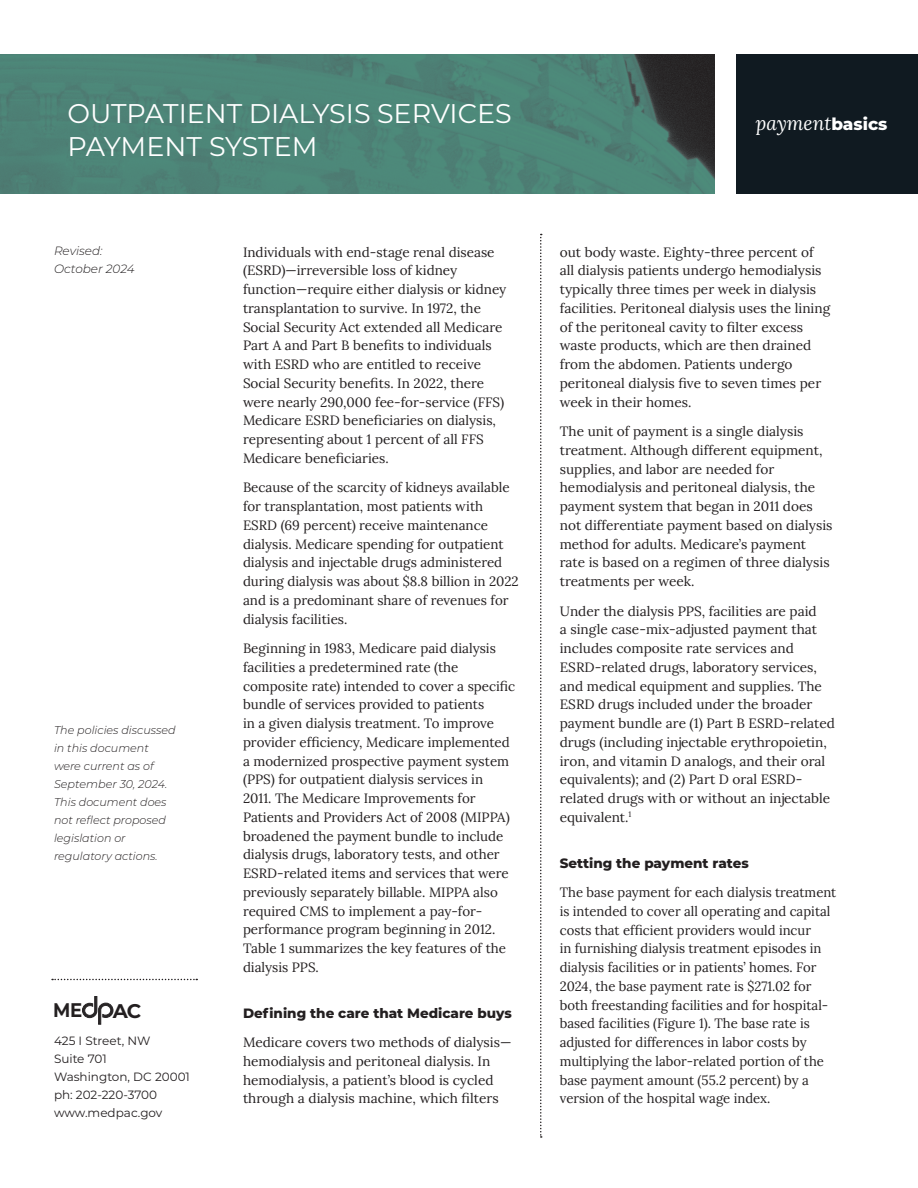
<style>
.page{position:relative;width:918px;height:1188px;background:#fff}
.page>*{position:absolute;margin:0;border:0;box-sizing:border-box;transform-origin:0 0}
.t1{font:27px/33px "Montserrat";color:#fff}
.t2{font:700 19.8px "Montserrat";color:#231f20}
.t3{font:700 19.65px "Montserrat";color:#231f20;scale:.92 1}
.t4{font:italic 19.5px "Lora";color:#fff}
.t5{font:13.5px/18.8px "Lora";color:#231f20}
.t6{font:800 13.5px "Montserrat";color:#231f20}
.t7{font:12px/18px "Montserrat";color:#231f20}
.t8{font:italic 300 12px "Montserrat";color:#201d1e}
.t9{font:italic 300 12px "Montserrat";color:#231f20}
.t10{font:italic 300 11.25px/18px "Montserrat";color:#231f20}
.t11{font:italic 4.95px "Lora";color:#231f20}
.s1{color:#201d1e}
.s2{font-family:"Montserrat";font-weight:800;font-style:normal;font-size:16.8px}
</style>
<div class="page">
<img style="left:0;top:54px;width:715px;height:140px">
<svg style="left:540px;top:234px;width:2px;height:904px"></svg>
<svg style="left:52px;top:979px;width:145px;height:1px"></svg>
<div style="left:736px;top:54px;width:182px;height:140px;background:#101a21"></div>
<svg style="left:82px;top:996px;width:32px;height:29px"></svg>
<h1 class="t1" style="left:68px;top:96px;width:446px">OUTPATIENT DIALYSIS SERVICES<br>PAYMENT SYSTEM</h1>
<p class="t9" style="left:54px;top:242px;width:50px">Revised:</p>
<p class="t8" style="left:54px;top:260px;width:82px">October 2024</p>
<p class="t10" style="left:54px;top:721px;width:123px">The policies discussed in this document were current as of<br><span class="s1">September</span> 30, 2024.<br>This document does not reflect proposed legislation or regulatory actions.</p>
<h3 class="t3" style="left:53px;top:996px;width:33px">ME</h3>
<h2 class="t2" style="left:113px;top:996px;width:30px">AC</h2>
<p class="t7" style="left:54px;top:1031px;width:137px">425 I Street, NW<br>Suite 701<br>Washington, DC 20001 ph: 202-220-3700 www.medpac.gov</p>
<h3 class="t3" style="left:53px;top:1046px;width:33px">ME</h3>
<p class="t11" style="left:51px;top:1077px;width:94px">Medicare Payment Advisory Commission</p>
<p class="t5" style="left:243px;top:242px;width:265px">Individuals with end-stage renal disease (ESRD)—irreversible loss of kidney function—require either dialysis or kidney transplantation to survive. In 1972, the Social Security Act extended all Medicare Part A and Part B benefits to individuals with ESRD who are entitled to receive Social Security benefits. In 2022, there were nearly 290,000 fee-for-service (FFS)<br>Medicare ESRD beneficiaries on dialysis, representing about 1 percent of all FFS Medicare beneficiaries.</p>
<p class="t5" style="left:243px;top:477px;width:277px">Because of the scarcity of kidneys available for transplantation, most patients with ESRD (69 percent) receive maintenance dialysis. Medicare spending for outpatient dialysis and injectable drugs administered during dialysis was about $8.8 billion in 2022 and is a predominant share of revenues for dialysis facilities.</p>
<p class="t5" style="left:243px;top:638px;width:274px">Beginning in 1983, Medicare paid dialysis facilities a predetermined rate (the composite rate) intended to cover a specific bundle of services provided to patients<br>in a given dialysis treatment. To improve provider efficiency, Medicare implemented a modernized prospective payment system (PPS) for outpatient dialysis services in<br>2011. The Medicare Improvements for Patients and Providers Act of 2008 (MIPPA) broadened the payment bundle to include dialysis drugs, laboratory tests, and other ESRD-related items and services that were previously separately billable. MIPPA also required CMS to implement a pay-for&shy;performance program beginning in 2012.<br>Table 1 summarizes the key features of the dialysis PPS.</p>
<p class="t6" style="left:243px;top:1003px;width:270px">Defining the care that Medicare buys</p>
<p class="t5" style="left:243px;top:1032px;width:270px">Medicare covers two methods of dialysis— hemodialysis and peritoneal dialysis. In hemodialysis, a patient’s blood is cycled through a dialysis machine, which filters</p>
<h3 class="t4" style="left:756px;top:109px;width:133px">payment<span class="s2">basics</span></h3>
<p class="t5" style="left:560px;top:242px;width:272px">out body waste. Eighty-three percent of all dialysis patients undergo hemodialysis typically three times per week in dialysis facilities. Peritoneal dialysis uses the lining of the peritoneal cavity to filter excess waste products, which are then drained from the abdomen. Patients undergo peritoneal dialysis five to seven times per week in their homes.</p>
<p class="t5" style="left:560px;top:421px;width:274px">The unit of payment is a single dialysis treatment. Although different equipment, supplies, and labor are needed for hemodialysis and peritoneal dialysis, the payment system that began in 2011 does not differentiate payment based on dialysis method for adults. Medicare’s payment rate is based on a regimen of three dialysis treatments per week.</p>
<p class="t5" style="left:560px;top:601px;width:277px">Under the dialysis PPS, facilities are paid<br>a single case-mix-adjusted payment that includes composite rate services and ESRD-related drugs, laboratory services, and medical equipment and supplies. The ESRD drugs included under the broader payment bundle are (1) Part B ESRD-related drugs (including injectable erythropoietin, iron, and vitamin D analogs, and their oral equivalents); and (2) Part D oral ESRD&shy;related drugs with or without an injectable equivalent.<sup>1</sup></p>
<p class="t6" style="left:560px;top:853px;width:191px">Setting the payment rates</p>
<p class="t5" style="left:560px;top:882px;width:278px">The base payment for each dialysis treatment is intended to cover all operating and capital costs that efficient providers would incur<br>in furnishing dialysis treatment episodes in dialysis facilities or in patients’ homes. For 2024, the base payment rate is $271.02 for both freestanding facilities and for hospital&shy;based facilities (Figure 1). The base rate is adjusted for differences in labor costs by multiplying the labor-related portion of the base payment amount (55.2 percent) by a version of the hospital wage index.</p>
</div>
